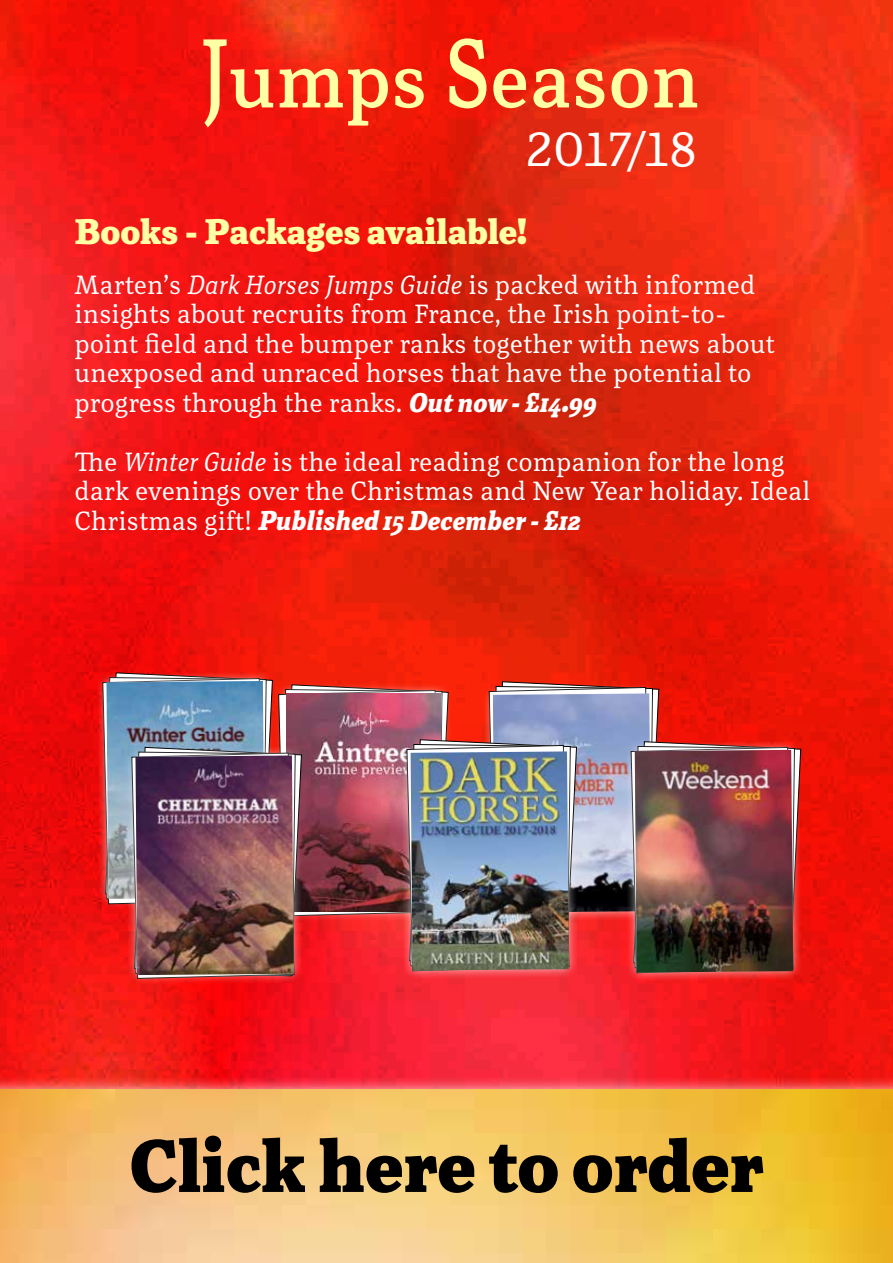
<style>
.page{position:relative;width:893px;height:1263px;background:#fff}
.page>*{position:absolute;margin:0;border:0;box-sizing:border-box;transform-origin:0 0}
.t1{font:500 78.9px "Rail";letter-spacing:-.005em;color:#ffffa5}
.t2{font:900 73.5px "Rail";color:#000}
.t3{font:48.75px "Rail";letter-spacing:-.005em;color:#fff}
.t4{font:900 35.1px "Rail";letter-spacing:-.005em;color:#ffffa5}
.t5{font:26.85px/29.5px "Rail";letter-spacing:-.005em;color:#fff}
.s1{font-size:98.55px}
.s2{font-style:italic}
.s3{font-weight:900;font-style:italic}
</style>
<div class="page">
<img style="left:0;top:0;width:893px;height:1075px">
<div style="left:0;top:1075px;width:893px;height:188px;background:#fff;opacity:.75"></div>
<img style="left:0;top:1089px;width:893px;height:174px">
<img style="left:96px;top:670px;width:708px;height:315px">
<img style="left:635px;top:750px;width:158px;height:222px">
<h1 class="t1" style="left:200px;top:30px;width:501px"><span class="s1">J</span>umps <span class="s1">S</span>eason</h1>
<h3 class="t3" style="left:525px;top:119px;width:173px">2017/18</h3>
<h3 class="t4" style="left:75px;top:207px;width:455px">Books - Packages available!</h3>
<p class="t5" style="left:75px;top:269px;width:702px">Marten’s <span class="s2">Dark Horses Jumps Guide</span> is packed with informed insights about recruits from France, the Irish point-to&shy;point field and the bumper ranks together with news about unexposed and unraced horses that have the potential to progress through the ranks. <span class="s3">Out now - £14.99</span></p>
<p class="t5" style="left:75px;top:446px;width:737px">The <span class="s2">Winter Guide</span> is the ideal reading companion for the long dark evenings over the Christmas and New Year holiday. Ideal<br>Christmas gift! <span class="s3">Published 15 December - £12</span></p>
<h2 class="t2" style="left:129px;top:1116px;width:636px">Click here to order</h2>
</div>
